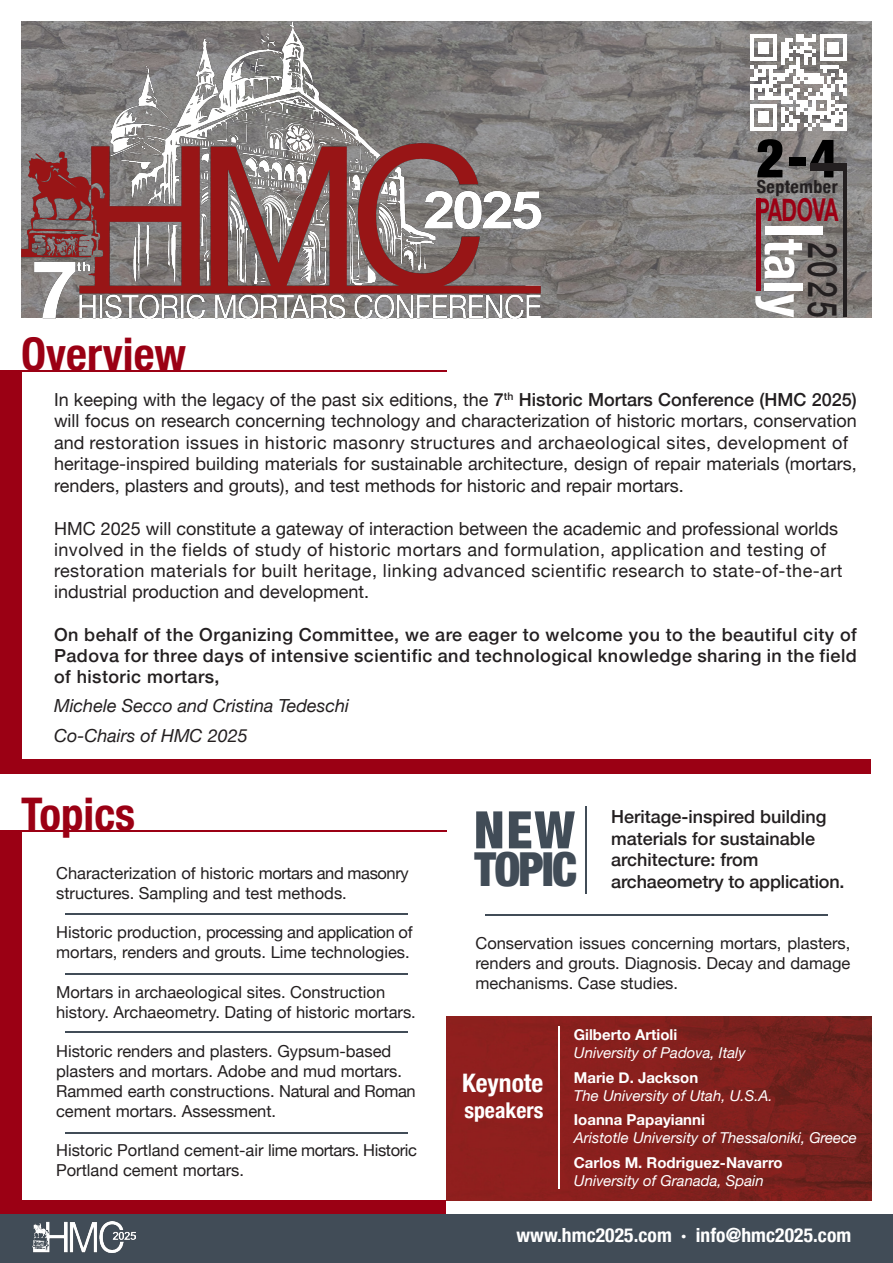
<style>
.page{position:relative;width:893px;height:1263px;background:#fff}
.page>*{position:absolute;margin:0;border:0;box-sizing:border-box;transform-origin:0 0}
.t1{font:700 condensed 54px "Helvetica Neue";color:#fff}
.t2{font:900 condensed 54px "Helvetica Neue";color:#000}
.t3{font:900 condensed 51.75px "Helvetica Neue";color:#414c57}
.t4{font:900 condensed 46.8px "Helvetica Neue";letter-spacing:-.04em;color:#414c57}
.t5{font:700 condensed 45px "Helvetica Neue";color:#9b0014}
.t6{font:500 40.5px "Helvetica Neue";color:#231f20;scale:.74 1}
.t7{font:700 31.5px "Helvetica Neue";letter-spacing:-.025em;color:#9b0014;scale:.67 1}
.t8{font:700 condensed 25.5px "Helvetica Neue";color:#fff}
.t9{font:700 condensed 21.75px "Helvetica Neue";color:#fff}
.t10{font:700 condensed 19.5px "Helvetica Neue";letter-spacing:.005em;color:#fff}
.t11{font:18px/21.6px "Helvetica Neue";color:#231f20;text-align:justify}
.t12{font:500 18px "Helvetica Neue";letter-spacing:.025em;color:#231f20}
.t13{font:18px "Helvetica Neue";letter-spacing:.025em;color:#231f20}
.t14{font:500 18px "Helvetica Neue";color:#231f20}
.t15{font:italic 18px "Helvetica Neue";color:#231f20}
.t16{font:500 18px "Helvetica Neue";letter-spacing:-.01em;color:#231f20}
.t17{font:700 condensed 18px "Helvetica Neue";letter-spacing:.025em;color:#231f20}
.t18{font:16.5px/19.8px "Helvetica Neue";color:#231f20}
.t19{font:700 15px/18px "Helvetica Neue";color:#fff}
.t20{font:italic 15px "Helvetica Neue";color:#fff}
.s1{font-size:60px}
.s2{font-weight:500}
.s3{font-weight:400;font-style:italic}
</style>
<div class="page">
<div style="left:0;top:759px;width:893px;height:15px;background:#9b0014"></div>
<div style="left:0;top:372px;width:21px;height:402px;background:#9b0014"></div>
<div style="left:0;top:830px;width:21px;height:387px;background:#9b0014"></div>
<div style="left:872px;top:0;width:21px;height:1263px;background:#fff"></div>
<div style="left:0;top:1200px;width:446px;height:15px;background:#9b0014"></div>
<div style="left:0;top:1214px;width:893px;height:49px;background:#414c57"></div>
<hr style="left:0;top:830px;width:446px;height:2px;background:#9b0014">
<hr style="left:0;top:370px;width:446px;height:2px;background:#9b0014">
<hr style="left:485px;top:914px;width:342px;height:1px;background:#414c57">
<hr style="left:66px;top:914px;width:342px;height:1px;background:#414c57">
<hr style="left:66px;top:973px;width:342px;height:1px;background:#414c57">
<hr style="left:66px;top:1031px;width:342px;height:1px;background:#414c57">
<hr style="left:66px;top:1132px;width:342px;height:1px;background:#414c57">
<hr style="left:585px;top:806px;width:2px;height:88px;background:#414c57">
<img style="left:446px;top:1016px;width:426px;height:184px">
<img style="left:543px;top:21px;width:329px;height:297px">
<img style="left:21px;top:21px;width:522px;height:297px">
<svg style="left:750px;top:34px;width:97px;height:97px"></svg>
<hr style="left:756px;top:199px;width:4px;height:92px;background:#9b0014">
<div style="left:765px;top:226px;width:57px;height:9px;background:#fff"></div>
<hr style="left:844px;top:164px;width:3px;height:153px;background:#231f20">
<div style="left:810px;top:163px;width:37px;height:7px;background:#231f20"></div>
<hr style="left:558px;top:1027px;width:2px;height:162px;background:#fff">
<img style="left:32px;top:1222px;width:103px;height:30px">
<p class="t5" style="left:21px;top:316px;width:166px">Overview</p>
<p class="t2" style="left:756px;top:114px;width:83px">2-4</p>
<p class="t17" style="left:757px;top:171px;width:82px">September</p>
<p class="t7" style="left:756px;top:185px;width:125px">PADOVA</p>
<p class="t1" style="left:829px;top:223px;width:96px;rotate:90deg"><span class="s1">I</span>taly</p>
<p class="t6" style="left:855px;top:242px;width:104px;rotate:90deg">2025</p>
<p class="t11" style="left:54px;top:389px;width:804px">In keeping with the legacy of the past six editions, the <span class="s2">7</span><sup>th</sup> <span class="s2">Historic Mortars Conference (HMC 2025) </span>will focus on research concerning technology and characterization of historic mortars, conservation and restoration issues in historic masonry structures and archaeological sites, development of</p>
<p class="t11" style="left:54px;top:454px;width:804px">heritage-inspired building materials for sustainable architecture, design of repair materials (mortars, renders, plasters and grouts), and test methods for historic and repair mortars.</p>
<p class="t11" style="left:54px;top:518px;width:786px">HMC 2025 will constitute a gateway of interaction between the academic and professional worlds</p>
<p class="t13" style="left:54px;top:536px;width:774px">involved in the fields of study of historic mortars and formulation, application and testing of</p>
<p class="t13" style="left:54px;top:557px;width:790px">restoration materials for built heritage, linking advanced scientific research to state-of-the-art</p>
<p class="t11" style="left:54px;top:582px;width:317px">industrial production and development.</p>
<p class="t12" style="left:54px;top:620px;width:804px">On behalf of the Organizing Committee, we are eager to welcome you to the beautiful city of</p>
<p class="t12" style="left:54px;top:641px;width:804px">Padova for three days of intensive scientific and technological knowledge sharing in the field</p>
<p class="t12" style="left:54px;top:662px;width:167px">of historic mortars,</p>
<p class="t15" style="left:54px;top:693px;width:297px">Michele Secco and Cristina Tedeschi</p>
<p class="t15" style="left:54px;top:722px;width:195px">Co-Chairs of HMC 2025</p>
<p class="t5" style="left:21px;top:776px;width:115px">Topics</p>
<p class="t18" style="left:56px;top:864px;width:354px">Characterization of historic mortars and masonry structures. Sampling and test methods.</p>
<p class="t18" style="left:56px;top:923px;width:358px">Historic production, processing and application of mortars, renders and grouts. Lime technologies.</p>
<p class="t18" style="left:56px;top:983px;width:331px">Mortars in archaeological sites. Construction</p>
<p class="t18" style="left:56px;top:1003px;width:361px">history. Archaeometry. Dating of historic mortars.</p>
<p class="t18" style="left:56px;top:1042px;width:337px">Historic renders and plasters. Gypsum-based</p>
<p class="t18" style="left:56px;top:1062px;width:361px">plasters and mortars. Adobe and mud mortars.<br>Rammed earth constructions. Natural and Roman cement mortars. Assessment.</p>
<p class="t18" style="left:56px;top:1141px;width:362px">Historic Portland cement-air lime mortars. Historic<br>Portland cement mortars.</p>
<p class="t3" style="left:474px;top:787px;width:102px">NEW</p>
<p class="t4" style="left:475px;top:830px;width:104px">TOPIC</p>
<p class="t14" style="left:611px;top:802px;width:217px">Heritage-inspired building</p>
<p class="t14" style="left:611px;top:824px;width:205px">materials for sustainable</p>
<p class="t14" style="left:611px;top:845px;width:149px">architecture: from</p>
<p class="t16" style="left:611px;top:867px;width:235px">archaeometry to application.</p>
<p class="t18" style="left:475px;top:934px;width:376px;text-align:justify">Conservation issues concerning mortars, plasters, renders and grouts. Diagnosis. Decay and damage mechanisms. Case studies.</p>
<p class="t8" style="left:462px;top:1062px;width:83px">Keynote</p>
<p class="t9" style="left:464px;top:1092px;width:80px">speakers</p>
<p class="t19" style="left:574px;top:1026px;width:105px">Gilberto Artioli</p>
<p class="t20" style="left:574px;top:1042px;width:173px">University of Padova, Italy</p>
<p class="t19" style="left:574px;top:1069px;width:126px">Marie D. Jackson</p>
<p class="t20" style="left:574px;top:1084px;width:200px">The University of Utah, U.S.A.</p>
<p class="t19" style="left:574px;top:1111px;width:133px">Ioanna Papayianni</p>
<p class="t20" style="left:574px;top:1127px;width:285px">Aristotle University of Thessaloniki, Greece</p>
<p class="t19" style="left:574px;top:1153px;width:210px">Carlos M. Rodriguez-Navarro<br><span class="s3">University of Granada, Spain</span></p>
<p class="t10" style="left:516px;top:1219px;width:336px">www.hmc2025.com · info@hmc2025.com</p>
</div>
